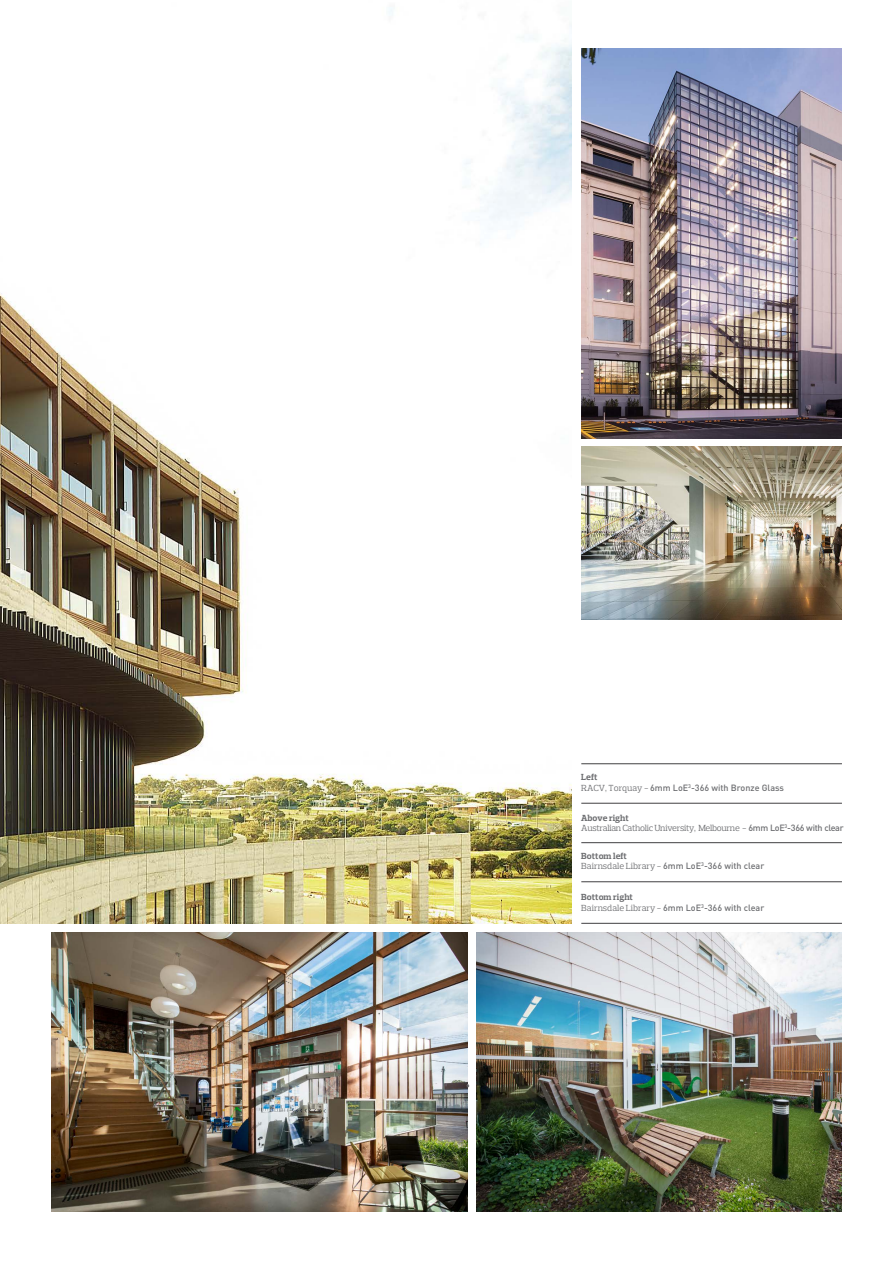
<style>
.page{position:relative;width:893px;height:1263px;background:#fff}
.page>*{position:absolute;margin:0;border:0;box-sizing:border-box;transform-origin:0 0}
.t1{font:500 9px "DIN";color:#6d6e71}
.t2{font:9px/10.8px "Prelo Slab";letter-spacing:-.03em;color:#6d6e71}
.t3{font:700 9px "Prelo Slab";color:#6d6e71}
.s1{font-family:"Prelo Slab";font-weight:400}
.s2{font-weight:700}
.s3{font-family:"DIN";font-weight:500}
</style>
<div class="page">
<img style="left:0;top:7px;width:572px;height:916px">
<img style="left:581px;top:446px;width:261px;height:174px">
<img style="left:51px;top:932px;width:417px;height:280px">
<img style="left:476px;top:932px;width:366px;height:280px">
<img style="left:581px;top:48px;width:261px;height:390px">
<hr style="left:581px;top:763px;width:261px;height:1px;background:#414042">
<hr style="left:581px;top:803px;width:261px;height:1px;background:#414042">
<hr style="left:581px;top:842px;width:261px;height:1px;background:#414042">
<hr style="left:581px;top:881px;width:261px;height:1px;background:#414042">
<hr style="left:581px;top:923px;width:261px;height:1px;background:#414042">
<p class="t3" style="left:581px;top:771px;width:18px">Left</p>
<p class="t1" style="left:581px;top:782px;width:204px"><span class="s1">RACV, Torquay -</span> 6mm LoE<sup>3</sup>-366 with Bronze Glass</p>
<p class="t2" style="left:581px;top:812px;width:264px"><span class="s2">Above right<br></span>Australian Catholic University, Melbourne - <span class="s3">6mm LoE</span><sup>3</sup><span class="s3">-366 with clear</span></p>
<p class="t3" style="left:581px;top:850px;width:47px">Bottom left</p>
<p class="t1" style="left:581px;top:860px;width:184px"><span class="s1">Bairnsdale Library -</span> 6mm LoE<sup>3</sup>-366 with clear</p>
<p class="t3" style="left:581px;top:892px;width:53px">Bottom right</p>
<p class="t1" style="left:581px;top:902px;width:184px"><span class="s1">Bairnsdale Library -</span> 6mm LoE<sup>3</sup>-366 with clear</p>
</div>
